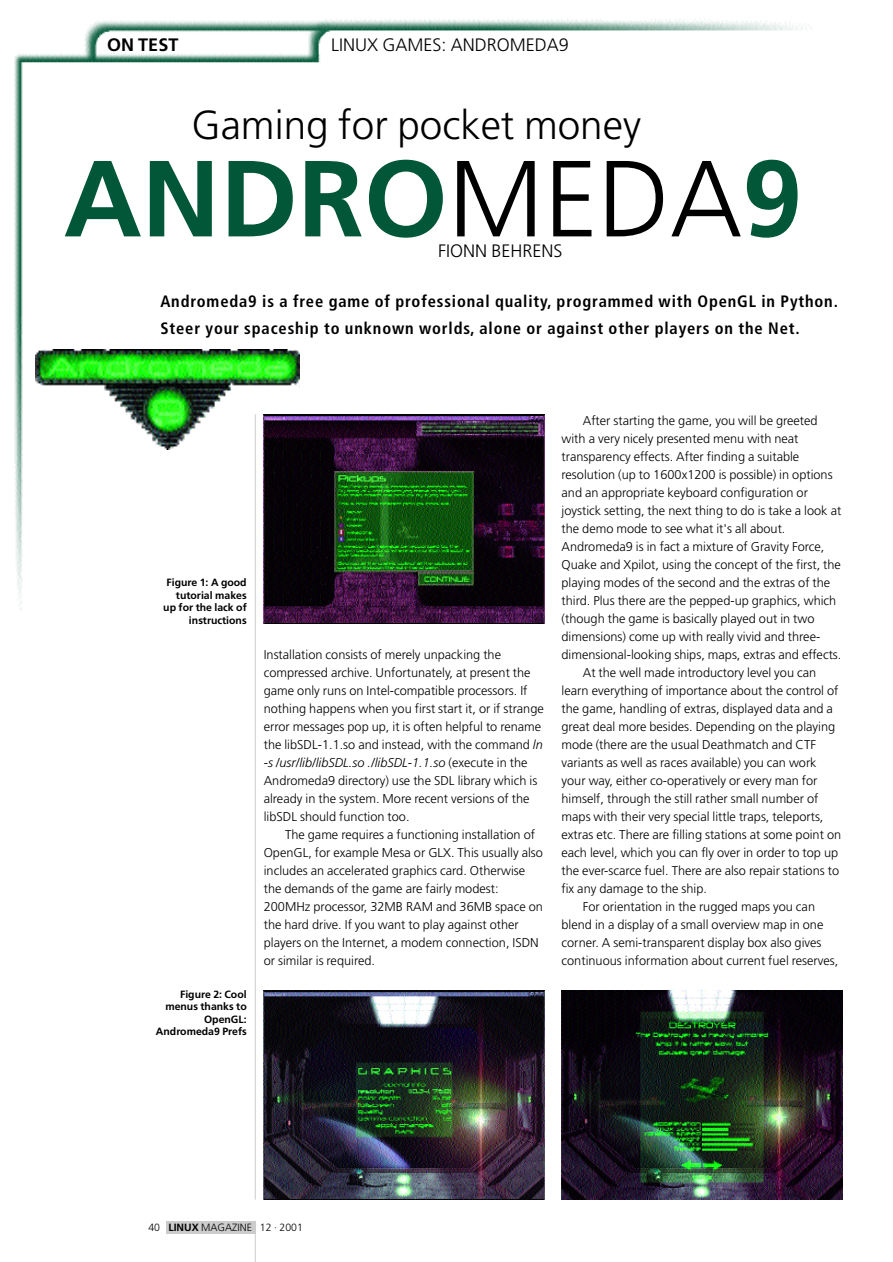
<style>
.page{position:relative;width:893px;height:1262px;background:#fff}
.page>*{position:absolute;margin:0;border:0;box-sizing:border-box;transform-origin:0 0}
.t1{font:700 108px "Frutiger";color:#015738}
.t2{font:300 40.5px "Frutiger";color:#000}
.t3{font:300 18px "Frutiger";color:#000}
.t4{font:700 18px "Frutiger";color:#000}
.t5{font:700 condensed 16.5px/27px "Frutiger";letter-spacing:.05em;color:#000}
.t6{font:300 12.75px/18px "Frutiger";color:#000}
.t7{font:700 10.5px/12.6px "Frutiger";color:#000;text-align:right}
.t8{font:300 10.5px "Frutiger";color:#000}
.s1{font-weight:300;color:#000}
.s2{font-style:italic}
.s3{font-weight:700}
</style>
<div class="page">
<img style="left:14px;top:19px;width:799px;height:608px">
<hr style="left:255px;top:1220px;width:1px;height:41px;background:#ccc">
<div style="left:166px;top:1220px;width:89px;height:13px;background:#ccc"></div>
<div style="left:30px;top:342px;width:328px;height:137px;background:#fff"></div>
<img style="left:35px;top:350px;width:265px;height:99px">
<div style="left:143px;top:578px;width:104px;height:63px;background:#fff"></div>
<div style="left:64px;top:108px;width:778px;height:173px;background:#fff"></div>
<img style="left:561px;top:990px;width:281px;height:209px">
<img style="left:264px;top:414px;width:280px;height:209px">
<img style="left:264px;top:990px;width:280px;height:209px">
<hr style="left:255px;top:414px;width:1px;height:785px;background:#ccc">
<h3 class="t4" style="left:107px;top:38px;width:73px">ON TEST</h3>
<h3 class="t3" style="left:331px;top:38px;width:239px">LINUX GAMES: ANDROMEDA9</h3>
<h2 class="t2" style="left:191px;top:108px;width:451px">Gaming for pocket money</h2>
<h1 class="t1" style="left:64px;top:155px;width:739px">ANDRO<span class="s1">MEDA</span>9</h1>
<h3 class="t3" style="left:438px;top:244px;width:126px">FIONN BEHRENS</h3>
<p class="t5" style="left:160px;top:289px;width:679px">Andromeda9 is a free game of professional quality, programmed with OpenGL in Python.<br>Steer your spaceship to unknown worlds, alone or against other players on the Net.</p>
<p class="t7" style="left:163px;top:577px;width:85px">Figure 1: A good tutorial makes up for the lack of instructions</p>
<p class="t7" style="left:156px;top:988px;width:92px">Figure 2: Cool menus thanks to<br>OpenGL:<br>Andromeda9 Prefs</p>
<p class="t6" style="left:264px;top:647px;width:281px">Installation consists of merely unpacking the compressed archive. Unfortunately, at present the game only runs on Intel-compatible processors. If nothing happens when you first start it, or if strange error messages pop up, it is often helpful to rename the libSDL-1.1.so and instead, with the command <span class="s2">ln -s /usr/lib/libSDL.so ./libSDL-1.1.so</span> (execute in the Andromeda9 directory) use the SDL library which is already in the system. More recent versions of the libSDL should function too.</p>
<p class="t6" style="left:264px;top:827px;width:281px;text-indent:21px">The game requires a functioning installation of OpenGL, for example Mesa or GLX. This usually also includes an accelerated graphics card. Otherwise the demands of the game are fairly modest:<br>200MHz processor, 32MB RAM and 36MB space on the hard drive. If you want to play against other players on the Internet, a modem connection, ISDN or similar is required.</p>
<p class="t6" style="left:583px;top:413px;width:236px">After starting the game, you will be greeted</p>
<p class="t6" style="left:561px;top:431px;width:238px">with a very nicely presented menu with neat</p>
<p class="t6" style="left:561px;top:449px;width:239px">transparency effects. After finding a suitable</p>
<p class="t6" style="left:561px;top:467px;width:272px">resolution (up to 1600x1200 is possible) in options</p>
<p class="t6" style="left:561px;top:485px;width:248px">and an appropriate keyboard configuration or</p>
<p class="t6" style="left:561px;top:503px;width:281px">joystick setting, the next thing to do is take a look at</p>
<p class="t6" style="left:561px;top:521px;width:225px">the demo mode to see what it's all about.</p>
<p class="t6" style="left:561px;top:539px;width:264px">Andromeda9 is in fact a mixture of Gravity Force,</p>
<p class="t6" style="left:561px;top:557px;width:281px">Quake and Xpilot, using the concept of the first, the</p>
<p class="t6" style="left:561px;top:575px;width:270px">playing modes of the second and the extras of the</p>
<p class="t6" style="left:561px;top:593px;width:276px">third. Plus there are the pepped-up graphics, which</p>
<p class="t6" style="left:561px;top:611px;width:254px">(though the game is basically played out in two</p>
<p class="t6" style="left:561px;top:629px;width:260px">dimensions) come up with really vivid and three-</p>
<p class="t6" style="left:561px;top:647px;width:281px">dimensional-looking ships, maps, extras and effects.</p>
<p class="t6" style="left:583px;top:665px;width:235px">At the well made introductory level you can</p>
<p class="t6" style="left:561px;top:683px;width:278px">learn everything of importance about the control of</p>
<p class="t6" style="left:561px;top:701px;width:273px">the game, handling of extras, displayed data and a</p>
<p class="t6" style="left:561px;top:719px;width:275px">great deal more besides. Depending on the playing</p>
<p class="t6" style="left:561px;top:737px;width:256px">mode (there are the usual Deathmatch and CTF</p>
<p class="t6" style="left:561px;top:755px;width:256px">variants as well as races available) you can work</p>
<p class="t6" style="left:561px;top:773px;width:257px">your way, either co-operatively or every man for</p>
<p class="t6" style="left:561px;top:791px;width:258px">himself, through the still rather small number of</p>
<p class="t6" style="left:561px;top:809px;width:263px">maps with their very special little traps, teleports,</p>
<p class="t6" style="left:561px;top:827px;width:281px">extras etc. There are filling stations at some point on</p>
<p class="t6" style="left:561px;top:845px;width:278px">each level, which you can fly over in order to top up</p>
<p class="t6" style="left:561px;top:863px;width:279px">the ever-scarce fuel. There are also repair stations to</p>
<p class="t6" style="left:561px;top:881px;width:147px">fix any damage to the ship.</p>
<p class="t6" style="left:583px;top:899px;width:234px">For orientation in the rugged maps you can</p>
<p class="t6" style="left:561px;top:917px;width:263px">blend in a display of a small overview map in one</p>
<p class="t6" style="left:561px;top:935px;width:261px">corner. A semi-transparent display box also gives</p>
<p class="t6" style="left:561px;top:953px;width:278px">continuous information about current fuel reserves,</p>
<p class="t8" style="left:148px;top:1223px;width:156px">40 <span class="s3">LINUX</span> MAGAZINE 12 · 2001</p>
</div>
